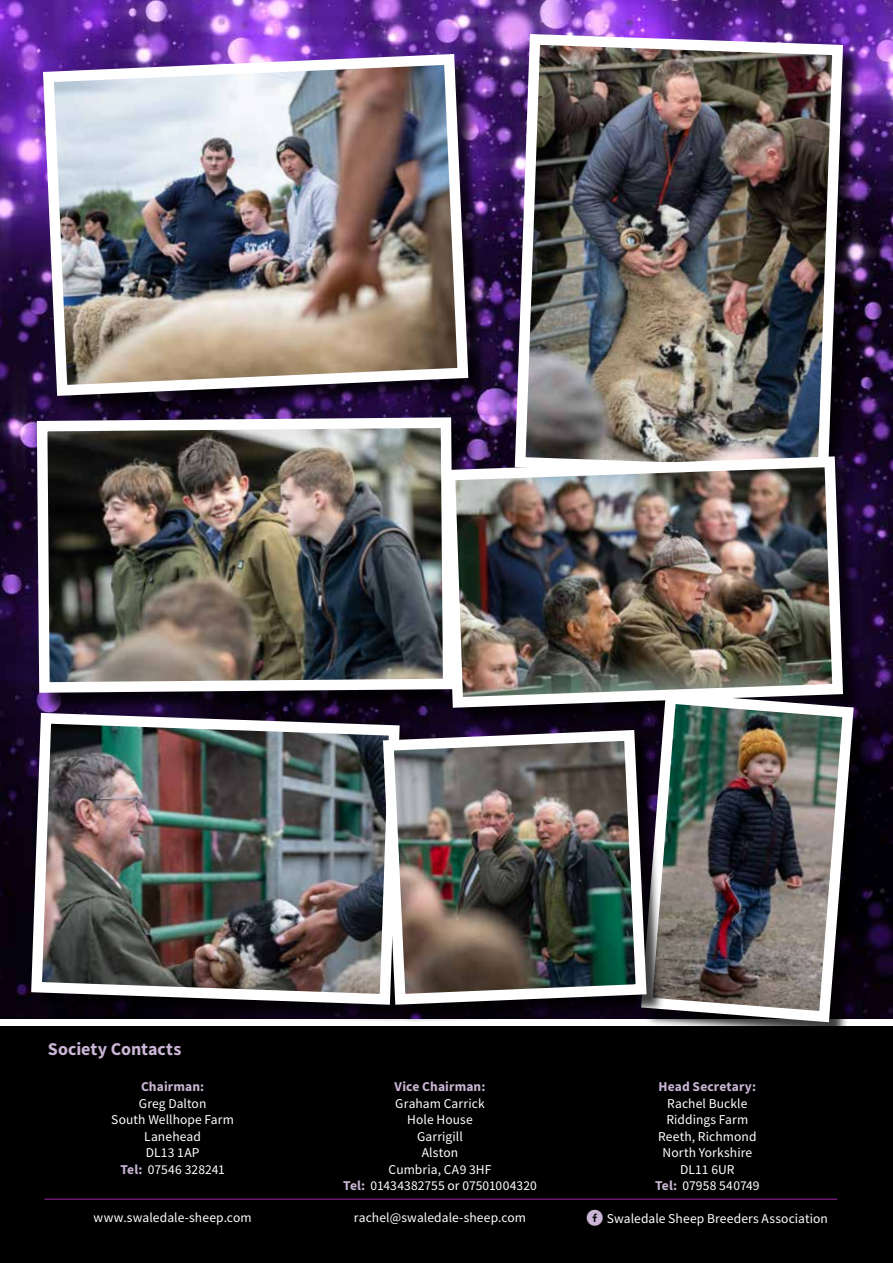
<style>
.page{position:relative;width:893px;height:1263px;background:#fff}
.page>*{position:absolute;margin:0;border:0;box-sizing:border-box;transform-origin:0 0}
.t1{font:700 18px "Source Sans Pro";color:#cab5d4}
.t2{font:13.5px/16.5px "Source Sans Pro";letter-spacing:.01em;color:#fff;text-align:center}
.t3{font:700 13.5px "Source Sans Pro";letter-spacing:.01em;color:#cab5d4}
.s1{font-weight:700;color:#cab5d4}
.s2{font-family:"Smartphone Color Pro";font-size:16.5px;color:#cab5d4}
</style>
<div class="page">
<img style="left:0;top:0;width:893px;height:1018px">
<div style="left:0;top:1027px;width:893px;height:236px;background:#000"></div>
<hr style="left:44px;top:1198px;width:793px;height:2px;background:#6b1b71">
<div style="left:518px;top:37px;width:343px;height:460px;background:#000;opacity:.75"></div>
<img style="left:509px;top:29px;width:339px;height:422px">
<div style="left:46px;top:57px;width:440px;height:357px;background:#000;opacity:.75"></div>
<img style="left:38px;top:49px;width:436px;height:352px">
<div style="left:39px;top:420px;width:433px;height:291px;background:#000;opacity:.75"></div>
<img style="left:32px;top:412px;width:427px;height:286px">
<div style="left:34px;top:716px;width:384px;height:307px;background:#000;opacity:.75"></div>
<img style="left:26px;top:707px;width:379px;height:303px">
<div style="left:447px;top:459px;width:414px;height:267px;background:#000;opacity:.75"></div>
<img style="left:439px;top:451px;width:409px;height:262px">
<div style="left:644px;top:695px;width:228px;height:346px;background:#000"></div>
<img style="left:635px;top:687px;width:224px;height:340px">
<div style="left:386px;top:733px;width:279px;height:290px;background:#000;opacity:.75"></div>
<img style="left:377px;top:724px;width:275px;height:286px">
<h1 class="t1" style="left:48px;top:1037px;width:135px">Society Contacts</h1>
<p class="t3" style="left:141px;top:1078px;width:65px">Chairman:</p>
<p class="t2" style="left:111px;top:1095px;width:124px">Greg Dalton<br>South Wellhope Farm<br>Lanehead<br>DL13 1AP<br><span class="s1">Tel:</span> 07546 328241</p>
<p class="t3" style="left:394px;top:1078px;width:92px">Vice Chairman:</p>
<p class="t2" style="left:343px;top:1095px;width:195px">Graham Carrick<br>Hole House<br>Garrigill<br>Alston<br>Cumbria, CA9 3HF<br><span class="s1">Tel:</span> 01434382755 or 07501004320</p>
<p class="t3" style="left:658px;top:1078px;width:99px">Head Secretary:</p>
<p class="t2" style="left:655px;top:1095px;width:106px">Rachel Buckle<br>Riddings Farm<br>Reeth, Richmond<br>North Yorkshire<br>DL11 6UR<br><span class="s1">Tel:</span> 07958 540749</p>
<p class="t2" style="left:94px;top:1209px;width:160px">www.swaledale-sheep.com</p>
<p class="t2" style="left:354px;top:1209px;width:174px">rachel@swaledale-sheep.com</p>
<p class="t2" style="left:587px;top:1210px;width:243px"><span class="s2">f</span> Swaledale Sheep Breeders Association</p>
</div>
